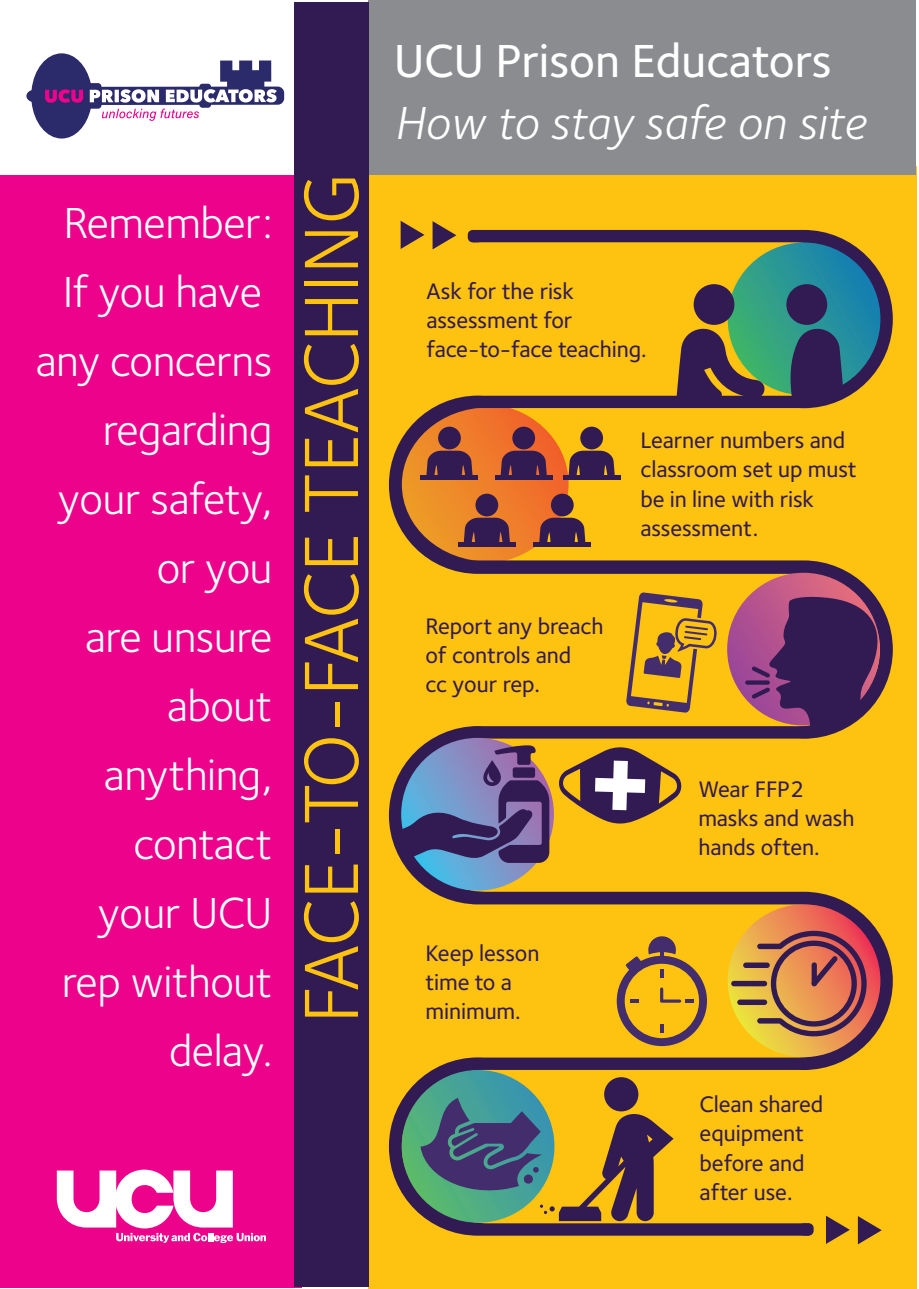
<style>
.page{position:relative;width:919px;height:1289px;background:#fff}
.page>*{position:absolute;margin:0;border:0;box-sizing:border-box;transform-origin:0 0}
.t1{font:79.5px "Foundry Sterling";letter-spacing:-.015em;color:#fec210}
.t2{font:italic 48px "Foundry Sterling";color:#fff}
.t3{font:500 48px "Foundry Sterling";color:#fff}
.t4{font:45px/69px "Foundry Sterling";letter-spacing:-.01em;color:#fff;text-align:right}
.t5{font:500 23.25px/29.2px "Foundry Sterling";letter-spacing:-.005em;color:#321b52}
</style>
<div class="page">
<div style="left:368px;top:166px;width:548px;height:1122px;background:#fec210"></div>
<div style="left:0;top:175px;width:301px;height:1112px;background:#ed028c"></div>
<div style="left:368px;top:1px;width:548px;height:174px;background:#8a8c8f"></div>
<div style="left:294px;top:3px;width:74px;height:1283px;background:#321b52"></div>
<svg style="left:26px;top:53px;width:258px;height:85px"></svg>
<svg style="left:57px;top:1169px;width:209px;height:73px"></svg>
<svg style="left:400px;top:221px;width:24px;height:28px"></svg>
<svg style="left:432px;top:221px;width:24px;height:28px"></svg>
<div style="left:467px;top:230px;width:15px;height:12px;background:#321b52;border-radius:5px"></div>
<svg style="left:472px;top:230px;width:420px;height:178px"></svg>
<svg style="left:389px;top:395px;width:420px;height:179px"></svg>
<svg style="left:472px;top:892px;width:420px;height:177px"></svg>
<svg style="left:389px;top:1057px;width:420px;height:178px"></svg>
<svg style="left:472px;top:560px;width:420px;height:178px"></svg>
<svg style="left:389px;top:726px;width:420px;height:178px"></svg>
<div style="left:799px;top:1223px;width:14px;height:12px;background:#321b52;border-radius:5px"></div>
<svg style="left:826px;top:1215px;width:23px;height:28px"></svg>
<svg style="left:857px;top:1216px;width:24px;height:28px"></svg>
<svg style="left:401px;top:738px;width:153px;height:152px"></svg>
<svg style="left:727px;top:242px;width:153px;height:153px"></svg>
<svg style="left:401px;top:1069px;width:153px;height:153px"></svg>
<svg style="left:727px;top:904px;width:153px;height:153px"></svg>
<svg style="left:727px;top:572px;width:152px;height:153px"></svg>
<svg style="left:676px;top:328px;width:90px;height:70px"></svg>
<div style="left:693px;top:284px;width:41px;height:41px;background:#321b52;border-radius:50%"></div>
<svg style="left:787px;top:328px;width:56px;height:68px"></svg>
<div style="left:786px;top:284px;width:41px;height:41px;background:#321b52;border-radius:50%"></div>
<svg style="left:745px;top:680px;width:24px;height:4px"></svg>
<svg style="left:751px;top:595px;width:132px;height:138px"></svg>
<div style="left:563px;top:474px;width:57px;height:5px;background:#321b52"></div>
<svg style="left:395px;top:403px;width:219px;height:160px"></svg>
<div style="left:420px;top:474px;width:58px;height:5px;background:#321b52"></div>
<svg style="left:393px;top:745px;width:156px;height:117px"></svg>
<svg style="left:557px;top:745px;width:126px;height:78px"></svg>
<svg style="left:616px;top:934px;width:91px;height:112px"></svg>
<svg style="left:731px;top:930px;width:135px;height:106px"></svg>
<svg style="left:420px;top:1077px;width:253px;height:144px"></svg>
<h3 class="t4" style="left:36px;top:188px;width:238px">Remember:<br>If you have any concerns regarding your safety, or you<br>are unsure about anything, contact<br>your UCU rep without delay.</h3>
<h1 class="t1" style="left:285px;top:1023px;width:851px;rotate:-90deg">FACE-TO-FACE TEACHING</h1>
<h2 class="t3" style="left:394px;top:33px;width:439px">UCU Prison Educators</h2>
<h2 class="t2" style="left:394px;top:95px;width:473px">How to stay safe on site</h2>
<p class="t5" style="left:426px;top:276px;width:222px">Ask for the risk assessment for face-to-face teaching.</p>
<p class="t5" style="left:425px;top:611px;width:180px">Report any breach of controls and<br>cc your rep.</p>
<p class="t5" style="left:425px;top:938px;width:115px">Keep lesson time to a minimum.</p>
<p class="t5" style="left:640px;top:425px;width:218px">Learner numbers and classroom set up must be in line with risk assessment.</p>
<p class="t5" style="left:698px;top:774px;width:158px">Wear FFP2 masks and wash hands often.</p>
<p class="t5" style="left:699px;top:1089px;width:125px">Clean shared equipment before and after use.</p>
</div>
